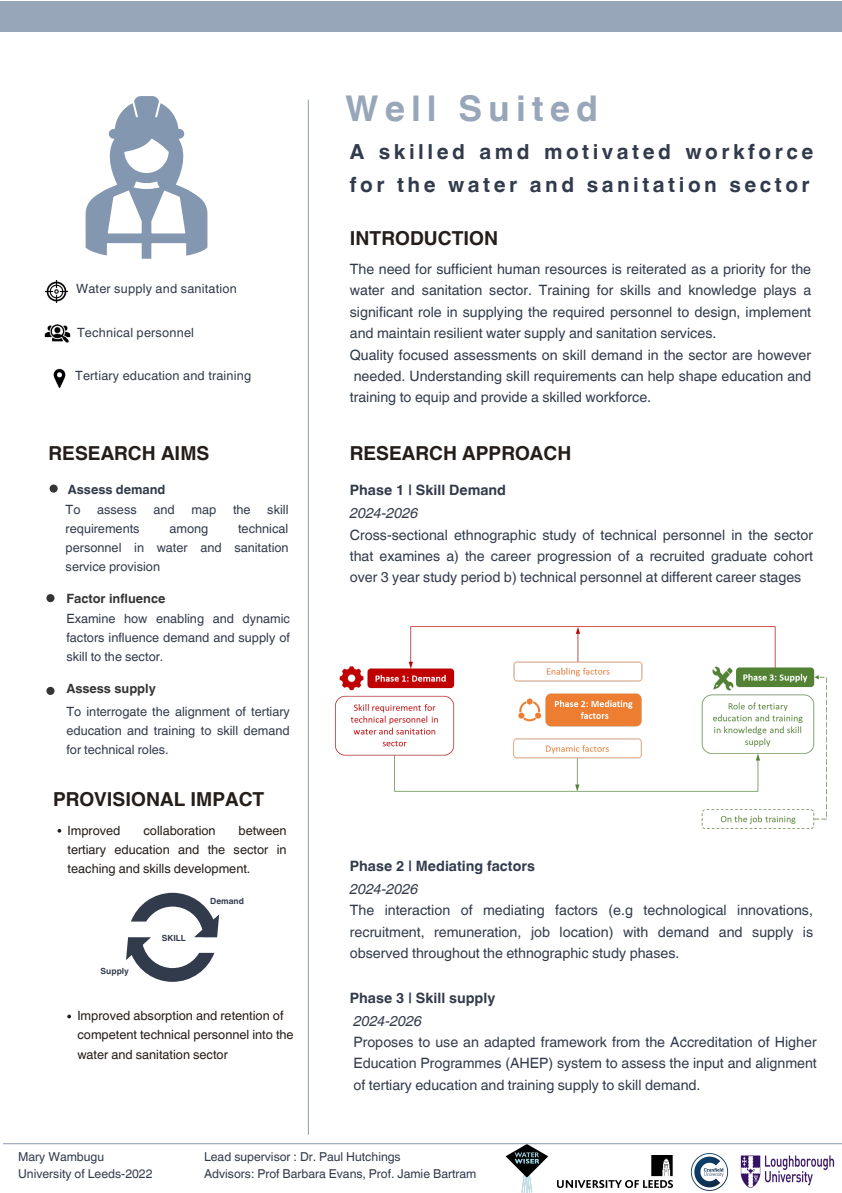
<style>
.page{position:relative;width:842px;height:1193px;background:#fff}
.page>*{position:absolute;margin:0;border:0;box-sizing:border-box;transform-origin:0 0}
.t1{font:700 35.45px "Helvetica World";letter-spacing:.17em;color:#97a6b9}
.t2{font:700 20.7px/32.6px "Helvetica World";letter-spacing:.17em;color:#323b4c}
.t3{font:700 19.25px "Helvetica World";color:#241d19}
.t4{font:14.25px/21.4px "Helvetica World";color:#323b4c;text-align:justify}
.t5{font:700 14.25px "Helvetica World";color:#323b4c}
.t6{font:italic 14.25px "Helvetica World";color:#323b4c}
.t7{font:12.75px/19.1px "Helvetica World";color:#323b4c;text-align:justify}
.t8{font:12.75px/19.1px "Helvetica World";color:#241d19;text-align:justify}
.t9{font:700 12.75px "Helvetica World";color:#353535}
.t10{font:700 12.75px "Helvetica World";color:#323b4c}
.t11{font:12.25px "Helvetica World";color:#323b4c}
.t12{font:700 8.45px "Helvetica World";color:#323b4c}
</style>
<div class="page">
<div style="left:50px;top:484px;width:8px;height:8px;background:#353535;border-radius:50%"></div>
<div style="left:46px;top:594px;width:9px;height:8px;background:#353535;border-radius:50%"></div>
<hr style="left:308px;top:100px;width:1px;height:1034px;background:#97a6b9">
<div style="left:0;top:1px;width:842px;height:31px;background:#97a6b9"></div>
<svg style="left:85px;top:96px;width:123px;height:163px"></svg>
<img style="left:557px;top:1155px;width:115px;height:32px">
<img style="left:44px;top:324px;width:27px;height:19px">
<img style="left:53px;top:368px;width:13px;height:21px">
<div style="left:46px;top:686px;width:9px;height:8px;background:#353535;border-radius:50%"></div>
<img style="left:335px;top:626px;width:491px;height:203px">
<img style="left:45px;top:280px;width:24px;height:23px">
<img style="left:503px;top:1143px;width:48px;height:49px">
<svg style="left:126px;top:892px;width:93px;height:89px"></svg>
<img style="left:740px;top:1155px;width:95px;height:34px">
<img style="left:690px;top:1153px;width:39px;height:38px">
<svg style="left:67px;top:1014px;width:4px;height:4px"></svg>
<hr style="left:3px;top:1142px;width:839px;height:1px;background:#97a6b9">
<p class="t1" style="left:345px;top:80px;width:255px">Well Suited</p>
<p class="t2" style="left:350px;top:133px;width:465px">A skilled amd motivated workforce for the water and sanitation sector</p>
<p class="t7" style="left:76px;top:279px;width:162px">Water supply and sanitation</p>
<p class="t7" style="left:77px;top:323px;width:119px">Technical personnel</p>
<p class="t7" style="left:75px;top:366px;width:178px">Tertiary education and training</p>
<p class="t3" style="left:49px;top:437px;width:162px">RESEARCH AIMS</p>
<p class="t10" style="left:68px;top:478px;width:99px">Assess demand</p>
<p class="t7" style="left:66px;top:499px;width:16px">To</p>
<p class="t7" style="left:97px;top:499px;width:41px">assess</p>
<p class="t7" style="left:153px;top:499px;width:23px">and</p>
<p class="t7" style="left:191px;top:499px;width:26px">map</p>
<p class="t7" style="left:233px;top:499px;width:19px">the</p>
<p class="t7" style="left:267px;top:499px;width:23px">skill</p>
<p class="t7" style="left:66px;top:518px;width:75px">requirements</p>
<p class="t7" style="left:169px;top:518px;width:40px">among</p>
<p class="t7" style="left:66px;top:518px;width:224px;text-indent:172px">technical personnel in water and sanitation service provision</p>
<p class="t7" style="left:66px;top:609px;width:225px">Examine how enabling and dynamic factors influence demand and supply of skill to the sector.</p>
<p class="t9" style="left:66px;top:588px;width:101px">Factor influence</p>
<p class="t9" style="left:66px;top:678px;width:91px">Assess supply</p>
<p class="t7" style="left:66px;top:701px;width:225px">To interrogate the alignment of tertiary education and training to skill demand for technical roles.</p>
<p class="t3" style="left:53px;top:783px;width:213px">PROVISIONAL IMPACT</p>
<p class="t8" style="left:68px;top:820px;width:221px;text-indent:171px">between tertiary education and the sector in teaching and skills development.</p>
<p class="t8" style="left:68px;top:820px;width:54px">Improved</p>
<p class="t8" style="left:143px;top:820px;width:74px">collaboration</p>
<p class="t12" style="left:101px;top:963px;width:30px">Supply</p>
<p class="t12" style="left:162px;top:930px;width:26px">SKILL</p>
<p class="t12" style="left:210px;top:893px;width:35px">Demand</p>
<p class="t8" style="left:77px;top:1006px;width:218px;text-align:left">Improved absorption and retention of competent technical personnel into the water and sanitation sector</p>
<p class="t3" style="left:350px;top:223px;width:150px">INTRODUCTION</p>
<p class="t4" style="left:350px;top:258px;width:463px">The need for sufficient human resources is reiterated as a priority for the water and sanitation sector. Training for skills and knowledge plays a significant role in supplying the required personnel to design, implement and maintain resilient water supply and sanitation services.</p>
<p class="t4" style="left:350px;top:344px;width:463px">Quality focused assessments on skill demand in the sector are however needed. Understanding skill requirements can help shape education and training to equip and provide a skilled workforce.</p>
<p class="t3" style="left:350px;top:437px;width:223px">RESEARCH APPROACH</p>
<p class="t5" style="left:350px;top:478px;width:158px">Phase 1 | Skill Demand</p>
<p class="t6" style="left:350px;top:501px;width:70px">2024-2026</p>
<p class="t4" style="left:350px;top:524px;width:465px">Cross-sectional ethnographic study of technical personnel in the sector that examines a) the career progression of a recruited graduate cohort over 3 year study period b) technical personnel at different career stages</p>
<p class="t5" style="left:350px;top:854px;width:187px">Phase 2 | Mediating factors</p>
<p class="t6" style="left:350px;top:877px;width:70px">2024-2026</p>
<p class="t4" style="left:350px;top:899px;width:465px">The interaction of mediating factors (e.g technological innovations, recruitment, remuneration, job location) with demand and supply is observed throughout the ethnographic study phases.</p>
<p class="t5" style="left:350px;top:985px;width:147px">Phase 3 | Skill supply</p>
<p class="t6" style="left:353px;top:1008px;width:70px">2024-2026</p>
<p class="t4" style="left:353px;top:1031px;width:465px">Proposes to use an adapted framework from the Accreditation of Higher Education Programmes (AHEP) system to assess the input and alignment of tertiary education and training supply to skill demand.</p>
<p class="t11" style="left:18px;top:1149px;width:87px">Mary Wambugu</p>
<p class="t11" style="left:18px;top:1166px;width:136px">University of Leeds-2022</p>
<p class="t11" style="left:204px;top:1149px;width:198px">Lead supervisor : Dr. Paul Hutchings</p>
<p class="t11" style="left:204px;top:1166px;width:274px">Advisors: Prof Barbara Evans, Prof. Jamie Bartram</p>
</div>
